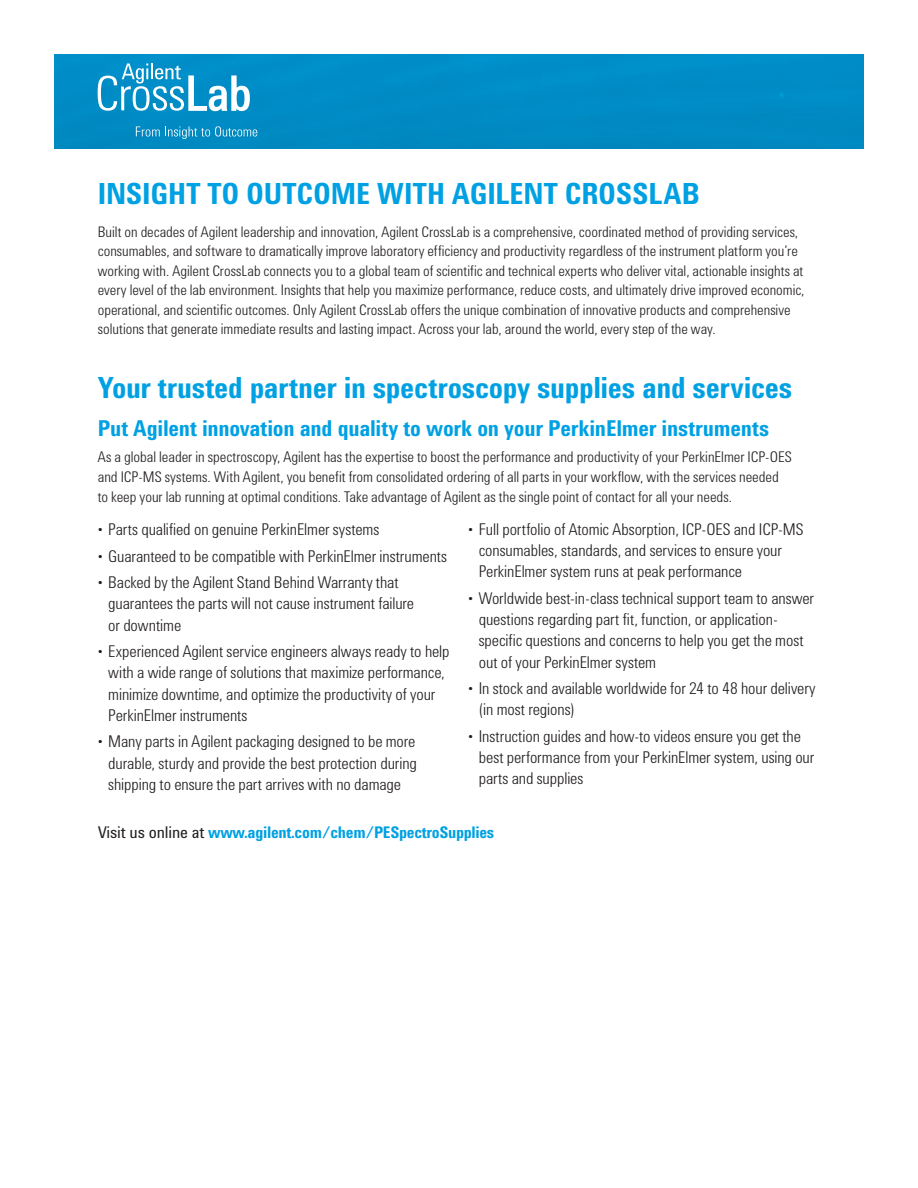
<style>
.page{position:relative;width:918px;height:1188px;background:#fff}
.page>*{position:absolute;margin:0;border:0;box-sizing:border-box;transform-origin:0 0}
.Heading_1{font:700 30px "Agilent Condensed CFF";letter-spacing:-.01em;color:#00a1e3}
.Heading_2{font:700 22.5px "Agilent Condensed CFF";letter-spacing:-.01em;color:#00a1e3}
.Intro_Style_Bullets{font:300 16.65px/21.1px "Agilent Condensed CFF";letter-spacing:-.005em;color:#231f20}
.CTA_LEFT{font:700 16.5px "Agilent Condensed CFF";letter-spacing:-.02em;color:#00a1e3}
.Body{font:300 15.15px/19.6px "Agilent Condensed CFF";color:#231f20}
.Body-2{font:300 15px/19.5px "Agilent Condensed CFF";color:#231f20}
.s1{font-size:15px}
.s2{font-weight:400;font-size:16.65px;color:#231f20}
</style>
<div class="page">
<div style="left:54px;top:54px;width:810px;height:94px;background:#008bc5"></div>
<svg style="left:98px;top:63px;width:152px;height:48px"></svg>
<svg style="left:136px;top:126px;width:121px;height:13px;background:#2b9dcc"></svg>
<p class="Heading_1" style="left:98px;top:171px;width:603px">INSIGHT TO OUTCOME WITH AGILENT CROSSLAB</p>
<p class="Body-2" style="left:98px;top:220px;width:708px">Built on decades of Agilent leadership and innovation, Agilent CrossLab is a comprehensive, coordinated method of providing services, consumables, and software to dramatically improve laboratory efficiency and productivity regardless of the instrument platform you’re working with. Agilent CrossLab connects you to a global team of scientific and technical experts who deliver vital, actionable insights at every level of the lab environment. Insights that help you maximize performance, reduce costs, and ultimately drive improved economic, operational, and scientific outcomes. Only Agilent CrossLab offers the unique combination of innovative products and comprehensive solutions that generate immediate results and lasting impact. Across your lab, around the world, every step of the way.</p>
<p class="Heading_1" style="left:98px;top:365px;width:696px">Your trusted partner in spectroscopy supplies and services</p>
<p class="Heading_2" style="left:98px;top:411px;width:673px">Put Agilent innovation and quality to work on your PerkinElmer instruments</p>
<p class="Body" style="left:98px;top:446px;width:696px">As a global leader in spectroscopy, Agilent has the expertise to boost the performance and productivity of your PerkinElmer ICP-OES and ICP-MS systems. With Agilent, you benefit from consolidated ordering of all parts in your workflow, with the services needed to keep your lab running at optimal conditions. Take advantage of Agilent as the single point of contact for all your needs.</p>
<p class="Intro_Style_Bullets" style="left:98px;top:517px;width:283px"><span class="s1">•</span> Parts qualified on genuine PerkinElmer systems</p>
<p class="Intro_Style_Bullets" style="left:98px;top:544px;width:351px"><span class="s1">•</span> Guaranteed to be compatible with PerkinElmer instruments</p>
<p class="Intro_Style_Bullets" style="left:108px;top:571px;width:307px;text-indent:-10px"><span class="s1">•</span> Backed by the Agilent Stand Behind Warranty that guarantees the parts will not cause instrument failure or downtime</p>
<p class="Intro_Style_Bullets" style="left:108px;top:640px;width:343px;text-indent:-10px"><span class="s1">•</span> Experienced Agilent service engineers always ready to help with a wide range of solutions that maximize performance, minimize downtime, and optimize the productivity of your PerkinElmer instruments</p>
<p class="Intro_Style_Bullets" style="left:108px;top:730px;width:310px;text-align:justify;text-indent:-10px"><span class="s1">•</span> Many parts in Agilent packaging designed to be more durable, sturdy and provide the best protection during shipping to ensure the part arrives with no damage</p>
<p class="Intro_Style_Bullets" style="left:479px;top:517px;width:326px;text-indent:-10px"><span class="s1">•</span> Full portfolio of Atomic Absorption, ICP-OES and ICP-MS consumables, standards, and services to ensure your<br>PerkinElmer system runs at peak performance</p>
<p class="Intro_Style_Bullets" style="left:479px;top:586px;width:337px;text-indent:-10px"><span class="s1">•</span> Worldwide best-in-class technical support team to answer questions regarding part fit, function, or application&shy;specific questions and concerns to help you get the most out of your PerkinElmer system</p>
<p class="Intro_Style_Bullets" style="left:479px;top:677px;width:338px;text-indent:-10px"><span class="s1">•</span> In stock and available worldwide for 24 to 48 hour delivery (in most regions)</p>
<p class="Intro_Style_Bullets" style="left:479px;top:724px;width:337px;text-indent:-10px"><span class="s1">•</span> Instruction guides and how-to videos ensure you get the best performance from your PerkinElmer system, using our parts and supplies</p>
<p class="CTA_LEFT" style="left:98px;top:820px;width:398px"><span class="s2">Visit us online at</span> www.agilent.com/chem/PESpectroSupplies</p>
</div>
